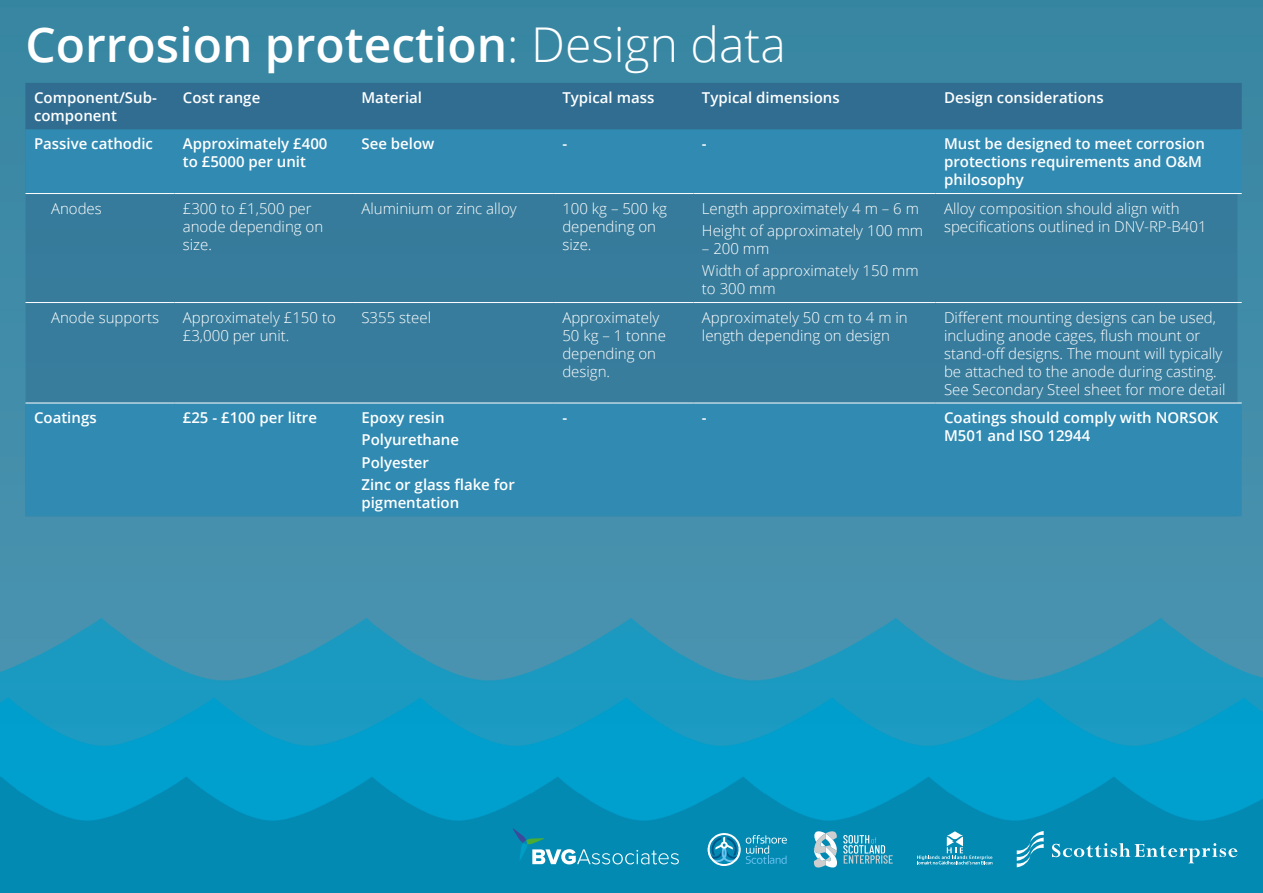
<style>
.page{position:relative;width:1263px;height:893px;background:#fff}
.page>*{position:absolute;margin:0;border:0;box-sizing:border-box;transform-origin:0 0}
.t1{font:600 48px "Open Sans";color:#fff}
.t2{font:300 15px/18px "Open Sans";color:#fff}
.t3{font:600 15px/18px "Open Sans";color:#fff}
.s1{font-weight:300}
</style>
<div class="page">
<img style="left:0;top:0;width:1263px;height:893px">
<svg style="left:917px;top:831px;width:75px;height:33px;background:#269abd"></svg>
<svg style="left:708px;top:833px;width:79px;height:33px;background:#319dc0"></svg>
<svg style="left:1017px;top:831px;width:220px;height:36px;background:#1f97bb"></svg>
<svg style="left:843px;top:835px;width:50px;height:29px"></svg>
<svg style="left:814px;top:831px;width:23px;height:36px"></svg>
<svg style="left:513px;top:828px;width:166px;height:36px;background:#2197ba"></svg>
<div style="left:26px;top:194px;width:1211px;height:209px;background:#387c9c"></div>
<div style="left:26px;top:83px;width:1216px;height:46px;background:#306d91"></div>
<div style="left:26px;top:129px;width:1216px;height:64px;background:#308ab2"></div>
<div style="left:26px;top:404px;width:1216px;height:112px;background:#308ab2"></div>
<hr style="left:26px;top:193px;width:148px;height:1px;background:#fff">
<hr style="left:174px;top:193px;width:179px;height:1px;background:#fff">
<hr style="left:353px;top:193px;width:201px;height:1px;background:#fff">
<hr style="left:554px;top:193px;width:139px;height:1px;background:#fff">
<hr style="left:693px;top:193px;width:242px;height:1px;background:#fff">
<hr style="left:935px;top:193px;width:307px;height:1px;background:#fff">
<hr style="left:26px;top:302px;width:148px;height:1px;background:#fff">
<hr style="left:174px;top:302px;width:179px;height:1px;background:#fff">
<hr style="left:353px;top:302px;width:201px;height:1px;background:#fff">
<hr style="left:554px;top:302px;width:139px;height:1px;background:#fff">
<hr style="left:693px;top:302px;width:242px;height:1px;background:#fff">
<hr style="left:935px;top:302px;width:307px;height:1px;background:#fff">
<hr style="left:26px;top:403px;width:148px;height:1px;background:#fff">
<hr style="left:174px;top:403px;width:179px;height:1px;background:#fff">
<hr style="left:353px;top:403px;width:201px;height:1px;background:#fff">
<hr style="left:554px;top:403px;width:139px;height:1px;background:#fff">
<hr style="left:693px;top:403px;width:242px;height:1px;background:#fff">
<hr style="left:935px;top:403px;width:307px;height:1px;background:#fff">
<h1 class="t1" style="left:26px;top:12px;width:762px">Corrosion protection<span class="s1">: Design data</span></h1>
<p class="t3" style="left:34px;top:88px;width:124px">Component/Sub&shy;component</p>
<p class="t3" style="left:183px;top:88px;width:79px">Cost range</p>
<p class="t3" style="left:361px;top:88px;width:62px">Material</p>
<p class="t3" style="left:562px;top:88px;width:93px">Typical mass</p>
<p class="t3" style="left:702px;top:88px;width:139px">Typical dimensions</p>
<p class="t3" style="left:944px;top:88px;width:161px">Design considerations</p>
<p class="t3" style="left:34px;top:134px;width:120px">Passive cathodic</p>
<p class="t3" style="left:183px;top:134px;width:146px">Approximately £400 to £5000 per unit</p>
<p class="t3" style="left:361px;top:134px;width:75px">See below</p>
<p class="t3" style="left:562px;top:134px;width:6px">-</p>
<p class="t3" style="left:702px;top:134px;width:6px">-</p>
<p class="t3" style="left:944px;top:134px;width:262px">Must be designed to meet corrosion protections requirements and O&amp;M philosophy</p>
<p class="t2" style="left:51px;top:199px;width:52px">Anodes</p>
<p class="t2" style="left:183px;top:199px;width:142px">£300 to £1,500 per anode depending on size.</p>
<p class="t2" style="left:361px;top:199px;width:157px">Aluminium or zinc alloy</p>
<p class="t2" style="left:562px;top:199px;width:106px">100 kg – 500 kg depending on size.</p>
<p class="t2" style="left:702px;top:199px;width:219px">Length approximately 4 m – 6 m</p>
<p class="t2" style="left:944px;top:199px;width:264px">Alloy composition should align with specifications outlined in DNV-RP-B401</p>
<p class="t2" style="left:702px;top:221px;width:223px">Height of approximately 100 mm</p>
<p class="t2" style="left:702px;top:239px;width:69px">– 200 mm</p>
<p class="t2" style="left:702px;top:261px;width:218px">Width of approximately 150 mm to 300 mm</p>
<p class="t2" style="left:51px;top:308px;width:110px">Anode supports</p>
<p class="t2" style="left:183px;top:308px;width:154px">Approximately £150 to £3,000 per unit.</p>
<p class="t2" style="left:361px;top:308px;width:71px">S355 steel</p>
<p class="t2" style="left:562px;top:308px;width:105px">Approximately<br>50 kg – 1 tonne depending on design.</p>
<p class="t2" style="left:702px;top:308px;width:207px">Approximately 50 cm to 4 m in length depending on design</p>
<p class="t2" style="left:944px;top:308px;width:283px">Different mounting designs can be used, including anode cages, flush mount or stand-off designs. The mount will typically be attached to the anode during casting.<br>See Secondary Steel sheet for more detail</p>
<p class="t3" style="left:34px;top:408px;width:64px">Coatings</p>
<p class="t3" style="left:183px;top:408px;width:136px">£25 - £100 per litre</p>
<p class="t3" style="left:361px;top:408px;width:85px">Epoxy resin</p>
<p class="t3" style="left:361px;top:430px;width:99px">Polyurethane</p>
<p class="t3" style="left:361px;top:453px;width:69px">Polyester</p>
<p class="t3" style="left:361px;top:475px;width:155px">Zinc or glass flake for pigmentation</p>
<p class="t3" style="left:562px;top:408px;width:6px">-</p>
<p class="t3" style="left:702px;top:408px;width:6px">-</p>
<p class="t3" style="left:944px;top:408px;width:276px">Coatings should comply with NORSOK<br>M501 and ISO 12944</p>
</div>
